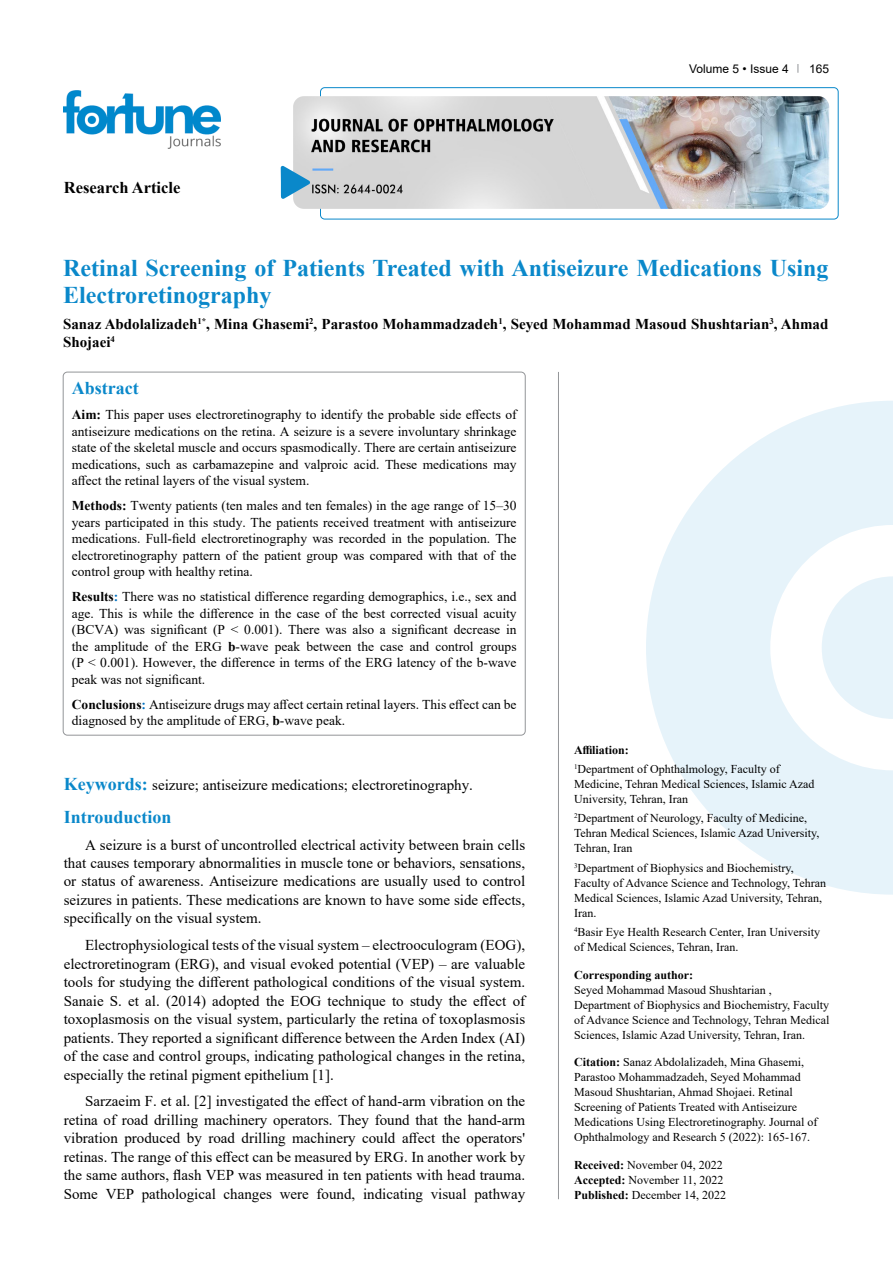
<style>
.page{position:relative;width:893px;height:1263px;background:#fff}
.page>*{position:absolute;margin:0;border:0;box-sizing:border-box;transform-origin:0 0}
.t1{font:700 24px/27px "Times New Roman";color:#0a88ca}
.t2{font:700 18px "Times New Roman";color:#0a88ca}
.t3{font:700 16.5px "Times New Roman";color:#000}
.t4{font:15px/18.5px "Times New Roman";color:#000;text-align:justify}
.t5{font:700 15px/18px "Times New Roman";color:#000}
.t6{font:13.5px/16.5px "Times New Roman";color:#000;text-align:justify}
.t7{font:12px/15px "Times New Roman";color:#000}
.t8{font:700 12px "Times New Roman";color:#000}
.t9{font:12px "Arial";color:#000}
.s1{font-weight:700}
.s2{font-weight:700;color:#0070c0}
.s3{font-weight:700;font-size:18px;color:#0a88ca}
</style>
<div class="page">
<div style="left:320px;top:87px;width:518px;height:132px;border:1px solid #0a88ca;border-radius:4px"></div>
<img style="left:64px;top:90px;width:157px;height:59px">
<img style="left:293px;top:96px;width:536px;height:113px">
<svg style="left:281px;top:166px;width:29px;height:33px"></svg>
<svg style="left:646px;top:401px;width:247px;height:494px;fill:#e6f3fa"></svg>
<svg style="left:822px;top:576px;width:71px;height:143px"></svg>
<hr style="left:558px;top:372px;width:1px;height:827px;background:#939598">
<p class="t3" style="left:64px;top:175px;width:118px">Research Article</p>
<p class="t9" style="left:689px;top:60px;width:101px">Volume 5 • Issue 4</p>
<p class="t9" style="left:809px;top:60px;width:22px">165</p>
<h1 class="t1" style="left:63px;top:254px;width:767px">Retinal Screening of Patients Treated with Antiseizure Medications Using<br>Electroretinography</h1>
<p class="t5" style="left:63px;top:315px;width:767px">Sanaz Abdolalizadeh<sup>1*</sup>, Mina Ghasemi<sup>2</sup>, Parastoo Mohammadzadeh<sup>1</sup>, Seyed Mohammad Masoud Shushtarian<sup>3</sup>, Ahmad<br>Shojaei<sup>4</sup></p>
<p class="t2" style="left:72px;top:375px;width:68px">Abstract</p>
<p class="t6" style="left:72px;top:406px;width:446px"><span class="s1">Aim:</span> This paper uses electroretinography to identify the probable side effects of antiseizure medications on the retina. A seizure is a severe involuntary shrinkage state of the skeletal muscle and occurs spasmodically. There are certain antiseizure medications, such as carbamazepine and valproic acid. These medications may affect the retinal layers of the visual system.</p>
<p class="t6" style="left:72px;top:497px;width:446px"><span class="s1">Methods:</span> Twenty patients (ten males and ten females) in the age range of 15–30 years participated in this study. The patients received treatment with antiseizure medications. Full-field electroretinography was recorded in the population. The electroretinography pattern of the patient group was compared with that of the control group with healthy retina.</p>
<p class="t6" style="left:72px;top:588px;width:446px"><span class="s1">Results</span><span class="s2">:</span> There was no statistical difference regarding demographics, i.e., sex and age. This is while the difference in the case of the best corrected visual acuity (BCVA) was significant (P &lt; 0.001). There was also a significant decrease in the amplitude of the ERG <span class="s1">b</span>-wave peak between the case and control groups (P &lt; 0.001). However, the difference in terms of the ERG latency of the b-wave peak was not significant.</p>
<p class="t6" style="left:72px;top:696px;width:446px"><span class="s1">Conclusions</span><span class="s2">:</span> Antiseizure drugs may affect certain retinal layers. This effect can be diagnosed by the amplitude of ERG, <span class="s1">b</span>-wave peak.</p>
<p class="t4" style="left:64px;top:775px;width:411px"><span class="s3">Keywords:</span> seizure; antiseizure medications; electroretinography.</p>
<p class="t2" style="left:64px;top:803px;width:109px">Introuduction</p>
<p class="t4" style="left:64px;top:835px;width:463px;text-indent:21px">A seizure is a burst of uncontrolled electrical activity between brain cells that causes temporary abnormalities in muscle tone or behaviors, sensations, or status of awareness. Antiseizure medications are usually used to control seizures in patients. These medications are known to have some side effects, specifically on the visual system.</p>
<p class="t4" style="left:64px;top:935px;width:463px;text-indent:21px">Electrophysiological tests of the visual system – electrooculogram (EOG), electroretinogram (ERG), and visual evoked potential (VEP) – are valuable tools for studying the different pathological conditions of the visual system.<br>Sanaie S. et al. (2014) adopted the EOG technique to study the effect of toxoplasmosis on the visual system, particularly the retina of toxoplasmosis patients. They reported a significant difference between the Arden Index (AI) of the case and control groups, indicating pathological changes in the retina, especially the retinal pigment epithelium [1].</p>
<p class="t4" style="left:64px;top:1092px;width:463px;text-indent:21px">Sarzaeim F. et al. [2] investigated the effect of hand-arm vibration on the retina of road drilling machinery operators. They found that the hand-arm vibration produced by road drilling machinery could affect the operators' retinas. The range of this effect can be measured by ERG. In another work by the same authors, flash VEP was measured in ten patients with head trauma.<br>Some VEP pathological changes were found, indicating visual pathway</p>
<p class="t7" style="left:574px;top:740px;width:207px;line-height:19.2px"><span class="s1">Affiliation:<br></span><sup>1</sup>Department of Ophthalmology, Faculty of</p>
<p class="t7" style="left:574px;top:776px;width:242px">Medicine, Tehran Medical Sciences, Islamic Azad<br>University, Tehran, Iran</p>
<p class="t7" style="left:574px;top:810px;width:247px"><sup>2</sup>Department of Neurology, Faculty of Medicine,<br>Tehran Medical Sciences, Islamic Azad University,<br>Tehran, Iran</p>
<p class="t7" style="left:574px;top:860px;width:254px"><sup>3</sup>Department of Biophysics and Biochemistry, Faculty of Advance Science and Technology, Tehran Medical Sciences, Islamic Azad University, Tehran, Iran.</p>
<p class="t7" style="left:574px;top:924px;width:247px"><sup>4</sup>Basir Eye Health Research Center, Iran University of Medical Sciences, Tehran, Iran.</p>
<p class="t8" style="left:574px;top:966px;width:121px">Corresponding author:</p>
<p class="t7" style="left:574px;top:982px;width:257px">Seyed Mohammad Masoud Shushtarian , Department of Biophysics and Biochemistry, Faculty of Advance Science and Technology, Tehran Medical Sciences, Islamic Azad University, Tehran, Iran.</p>
<p class="t7" style="left:574px;top:1054px;width:245px"><span class="s1">Citation:</span> Sanaz Abdolalizadeh, Mina Ghasemi, Parastoo Mohammadzadeh, Seyed Mohammad Masoud Shushtarian, Ahmad Shojaei. Retinal Screening of Patients Treated with Antiseizure Medications Using Electroretinography. Journal of Ophthalmology and Research 5 (2022): 165-167.</p>
<p class="t7" style="left:574px;top:1157px;width:153px"><span class="s1">Received:</span> November 04, 2022<br><span class="s1">Accepted:</span> November 11, 2022<br><span class="s1">Published:</span> December 14, 2022</p>
</div>
